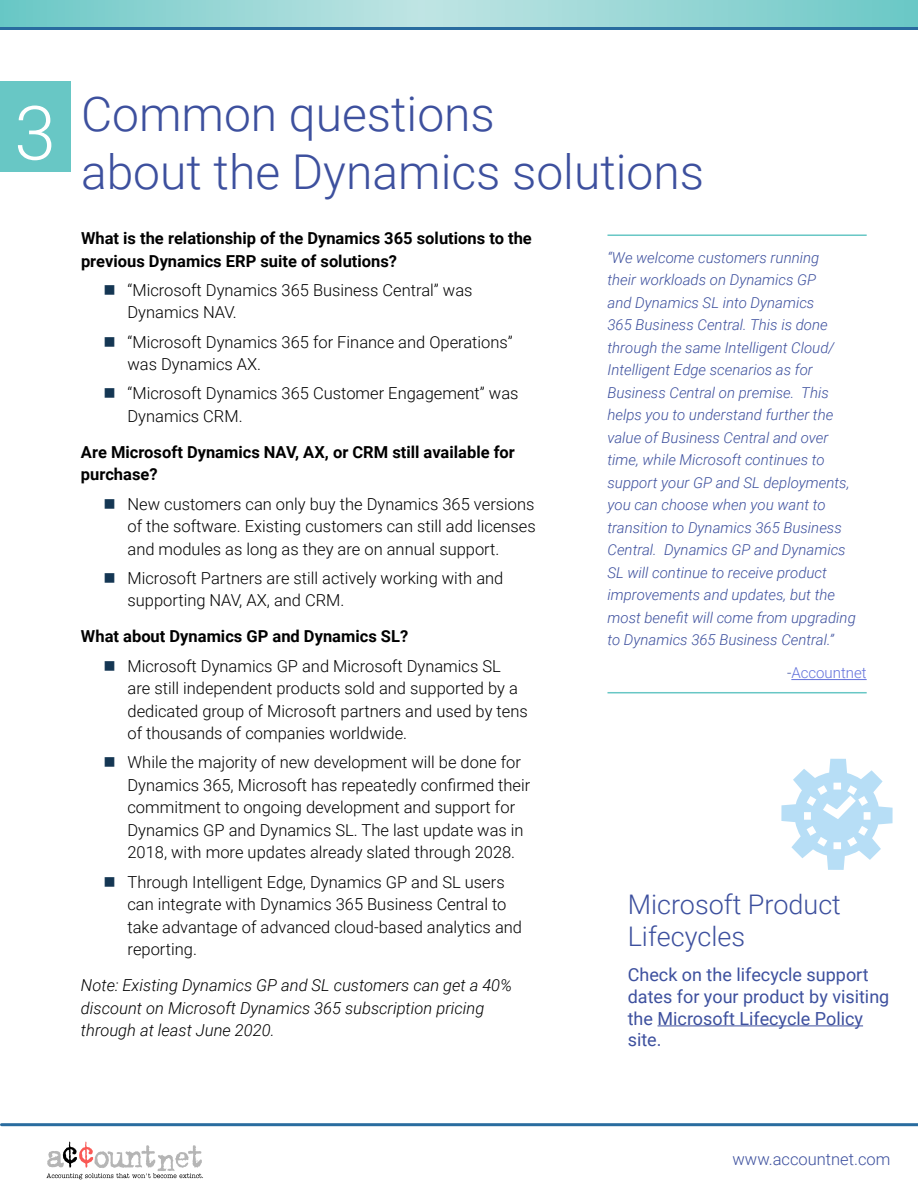
<style>
.page{position:relative;width:918px;height:1188px;background:#fff}
.page>*{position:absolute;margin:0;border:0;box-sizing:border-box;transform-origin:0 0}
.t1{font:300 48px/57.6px "Roboto";color:#3d509e}
.t2{font:300 27px/32.4px "Roboto";color:#3d509e}
.t3{font:18px/21.6px "Roboto";color:#3d509e}
.t4{font:300 16.5px/22.5px "Roboto";color:#000}
.t5{font:700 16.5px/22.5px "Roboto";color:#000}
.t6{font:italic 300 16.5px/22.5px "Roboto";color:#000}
.t7{font:300 16.5px "Roboto";color:#3d509e}
.t8{font:italic 300 15px/22.5px "Roboto";color:#3d509e}
.t9{font:300 15px "Roboto";color:#6372db}
.s1{font-size:75px;color:#fff}
.s2{color:#3d509e}
</style>
<div class="page">
<svg style="left:0;top:0;width:918px;height:27px"></svg>
<hr style="left:0;top:27px;width:918px;height:3px;background:#296c9f">
<hr style="left:2px;top:1123px;width:916px;height:3px;background:#296c9f">
<svg style="left:46px;top:1142px;width:157px;height:37px"></svg>
<div style="left:0;top:81px;width:70px;height:91px;background:#68c7c5"></div>
<hr style="left:658px;top:1025px;width:205px;height:1px;background:#3d509e">
<svg style="left:781px;top:759px;width:112px;height:111px"></svg>
<hr style="left:608px;top:234px;width:259px;height:2px;background:#68c7c5">
<hr style="left:608px;top:692px;width:259px;height:1px;background:#68c7c5">
<hr style="left:791px;top:679px;width:76px;height:1px;background:#6372db">
<h1 class="t1" style="left:81px;top:84px;width:625px;text-indent:-67px"><span class="s1">3</span> Common questions<br>about the Dynamics solutions</h1>
<p class="t5" style="left:81px;top:226px;width:452px">What is the relationship of the Dynamics 365 solutions to the previous Dynamics ERP suite of solutions?</p>
<p class="t4" style="left:127px;top:278px;width:347px">“Microsoft Dynamics 365 Business Central” was<br>Dynamics NAV.</p>
<p class="t4" style="left:127px;top:330px;width:387px">“Microsoft Dynamics 365 for Finance and Operations” was Dynamics AX.</p>
<p class="t4" style="left:127px;top:382px;width:393px">“Microsoft Dynamics 365 Customer Engagement” was<br>Dynamics CRM.</p>
<p class="t5" style="left:81px;top:440px;width:436px">Are Microsoft Dynamics NAV, AX, or CRM still available for purchase?</p>
<p class="t4" style="left:127px;top:492px;width:410px;text-align:justify">New customers can only buy the Dynamics 365 versions of the software. Existing customers can still add licenses and modules as long as they are on annual support.</p>
<p class="t4" style="left:127px;top:566px;width:377px">Microsoft Partners are still actively working with and supporting NAV, AX, and CRM.</p>
<p class="t5" style="left:81px;top:625px;width:329px">What about Dynamics GP and Dynamics SL?</p>
<p class="t4" style="left:127px;top:654px;width:402px">Microsoft Dynamics GP and Microsoft Dynamics SL are still independent products sold and supported by a dedicated group of Microsoft partners and used by tens of thousands of companies worldwide.</p>
<p class="t4" style="left:127px;top:751px;width:404px">While the majority of new development will be done for Dynamics 365, Microsoft has repeatedly confirmed their commitment to ongoing development and support for Dynamics GP and Dynamics SL. The last update was in 2018, with more updates already slated through 2028.</p>
<p class="t4" style="left:127px;top:870px;width:396px">Through Intelligent Edge, Dynamics GP and SL users can integrate with Dynamics 365 Business Central to take advantage of advanced cloud-based analytics and reporting.</p>
<p class="t6" style="left:81px;top:974px;width:433px">Note: Existing Dynamics GP and SL customers can get a 40% discount on Microsoft Dynamics 365 subscription pricing through at least June 2020.</p>
<p class="t8" style="left:608px;top:246px;width:250px">“We welcome customers running<br>their workloads on Dynamics GP<br>and Dynamics SL into Dynamics<br>365 Business Central. This is done through the same Intelligent Cloud/ Intelligent Edge scenarios as for Business Central on premise. This helps you to understand further the value of Business Central and over time, while Microsoft continues to support your GP and SL deployments, you can choose when you want to transition to Dynamics 365 Business Central. Dynamics GP and Dynamics SL will continue to receive product improvements and updates, but the most benefit will come from upgrading to Dynamics 365 Business Central.”</p>
<p class="t9" style="left:787px;top:663px;width:81px"><span class="s2">-</span>Accountnet</p>
<h2 class="t2" style="left:628px;top:887px;width:215px">Microsoft Product<br>Lifecycles</h2>
<p class="t3" style="left:628px;top:964px;width:263px">Check on the lifecycle support dates for your product by visiting the Microsoft Lifecycle Policy site.</p>
<p class="t7" style="left:733px;top:1147px;width:159px">www.accountnet.com</p>
</div>
